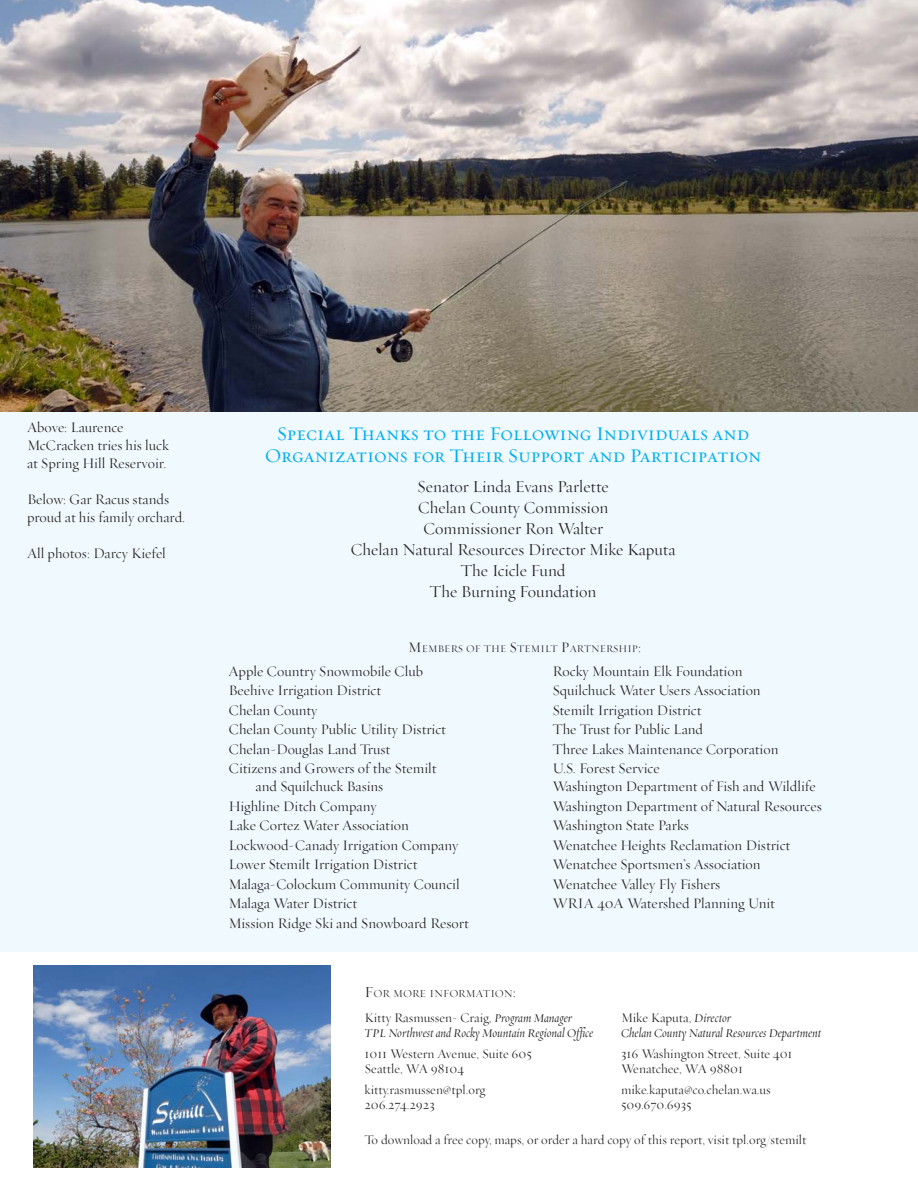
<style>
.page{position:relative;width:918px;height:1188px;background:#fff}
.page>*{position:absolute;margin:0;border:0;box-sizing:border-box;transform-origin:0 0}
.t1{font:19.5px "Requiem Text HTF Small Caps";color:#00aeef}
.t2{font:17.25px "Requiem Fine HTF Roman";color:#231f20}
.t3{font:15px/18px "Requiem Fine HTF Roman";color:#231f20}
.t4{font:13.5px "Requiem Fine HTF Roman";color:#231f20}
.t5{font:13.5px "Requiem Fine HTF Italic";color:#231f20}
.t6{font:10.95px "Requiem Fine HTF Roman";letter-spacing:-.02em;color:#231f20}
.t7{font:10.5px "Requiem Fine HTF Roman";color:#231f20}
.s1{font-size:15px}
.s2{font-size:15.75px}
.s3{font-family:"Requiem Fine HTF Italic"}
</style>
<div class="page">
<div style="left:0;top:0;width:918px;height:952px;background:#f0f9fd"></div>
<img style="left:0;top:0;width:918px;height:412px">
<img style="left:34px;top:965px;width:297px;height:203px">
<p class="t3" style="left:27px;top:418px;width:98px">Above: Laurence</p>
<p class="t3" style="left:27px;top:436px;width:143px">McCracken tries his luck</p>
<p class="t3" style="left:27px;top:454px;width:141px">at Spring Hill Reservoir.</p>
<p class="t3" style="left:27px;top:490px;width:160px">Below: Gar Racus stands proud at his family orchard.</p>
<p class="t3" style="left:27px;top:544px;width:140px">All photos: Darcy Kiefel</p>
<p class="t1" style="left:277px;top:422px;width:474px">Special Thanks to the Following Individuals and</p>
<p class="t1" style="left:265px;top:444px;width:498px">Organizations for Their Support and Participation</p>
<p class="t2" style="left:417px;top:476px;width:193px">Senator Linda Evans Parlette</p>
<p class="t2" style="left:418px;top:497px;width:192px">Chelan County Commission</p>
<p class="t2" style="left:423px;top:518px;width:181px">Commissioner Ron Walter</p>
<p class="t2" style="left:350px;top:539px;width:327px">Chelan Natural Resources Director Mike Kaputa</p>
<p class="t2" style="left:460px;top:560px;width:107px">The Icicle Fund</p>
<p class="t2" style="left:430px;top:581px;width:168px">The Burning Foundation</p>
<p class="t7" style="left:408px;top:643px;width:234px"><span class="s1">M</span>EMBERS OF THE <span class="s1">S</span>TEMILT <span class="s1">P</span>ARTNERSHIP<span class="s1">:</span></p>
<p class="t3" style="left:228px;top:663px;width:196px">Apple Country Snowmobile Club</p>
<p class="t3" style="left:552px;top:663px;width:191px">Rocky Mountain Elk Foundation</p>
<p class="t3" style="left:228px;top:682px;width:154px">Beehive Irrigation District</p>
<p class="t3" style="left:552px;top:682px;width:210px">Squilchuck Water Users Association</p>
<p class="t3" style="left:228px;top:702px;width:90px">Chelan County</p>
<p class="t3" style="left:552px;top:702px;width:151px">Stemilt Irrigation District</p>
<p class="t3" style="left:228px;top:721px;width:219px">Chelan County Public Utility District</p>
<p class="t3" style="left:552px;top:721px;width:152px">The Trust for Public Land</p>
<p class="t3" style="left:228px;top:741px;width:163px">Chelan-Douglas Land Trust</p>
<p class="t3" style="left:552px;top:741px;width:228px">Three Lakes Maintenance Corporation</p>
<p class="t3" style="left:228px;top:760px;width:210px">Citizens and Growers of the Stemilt</p>
<p class="t3" style="left:552px;top:760px;width:109px">U.S. Forest Service</p>
<p class="t3" style="left:255px;top:778px;width:129px">and Squilchuck Basins</p>
<p class="t3" style="left:552px;top:778px;width:265px">Washington Department of Fish and Wildlife</p>
<p class="t3" style="left:228px;top:798px;width:150px">Highline Ditch Company</p>
<p class="t3" style="left:552px;top:798px;width:271px">Washington Department of Natural Resources</p>
<p class="t3" style="left:228px;top:817px;width:182px">Lake Cortez Water Association</p>
<p class="t3" style="left:552px;top:817px;width:138px">Washington State Parks</p>
<p class="t3" style="left:228px;top:837px;width:231px">Lockwood-Canady Irrigation Company</p>
<p class="t3" style="left:552px;top:837px;width:239px">Wenatchee Heights Reclamation District</p>
<p class="t3" style="left:228px;top:856px;width:191px">Lower Stemilt Irrigation District</p>
<p class="t3" style="left:552px;top:856px;width:210px">Wenatchee Sportsmen’s Association</p>
<p class="t3" style="left:228px;top:876px;width:233px">Malaga-Colockum Community Council</p>
<p class="t3" style="left:552px;top:876px;width:169px">Wenatchee Valley Fly Fishers</p>
<p class="t3" style="left:228px;top:895px;width:130px">Malaga Water District</p>
<p class="t3" style="left:552px;top:895px;width:224px">WRIA 40A Watershed Planning Unit</p>
<p class="t3" style="left:228px;top:915px;width:242px">Mission Ridge Ski and Snowboard Resort</p>
<p class="t6" style="left:364px;top:987px;width:153px"><span class="s2">F</span>OR MORE INFORMATION<span class="s2">:</span></p>
<p class="t4" style="left:364px;top:1010px;width:209px">Kitty Rasmussen- Craig, <span class="s3">Program Manager</span></p>
<p class="t5" style="left:364px;top:1027px;width:230px">TPL Northwest and Rocky Mountain Regional Office</p>
<p class="t4" style="left:364px;top:1046px;width:169px">1011 Western Avenue, Suite 605</p>
<p class="t4" style="left:364px;top:1061px;width:101px">Seattle, WA 98104</p>
<p class="t4" style="left:364px;top:1082px;width:122px">kitty.rasmussen@tpl.org</p>
<p class="t4" style="left:364px;top:1097px;width:72px">206.274.2923</p>
<p class="t4" style="left:621px;top:1010px;width:112px">Mike Kaputa, <span class="s3">Director</span></p>
<p class="t5" style="left:621px;top:1027px;width:202px">Chelan County Natural Resources Department</p>
<p class="t4" style="left:621px;top:1046px;width:173px">316 Washington Street, Suite 401</p>
<p class="t4" style="left:621px;top:1061px;width:123px">Wenatchee, WA 98801</p>
<p class="t4" style="left:621px;top:1082px;width:151px">mike.kaputa@co.chelan.wa.us</p>
<p class="t4" style="left:621px;top:1097px;width:72px">509.670.6935</p>
<p class="t4" style="left:364px;top:1132px;width:443px">To download a free copy, maps, or order a hard copy of this report, visit tpl.org/stemilt</p>
</div>
